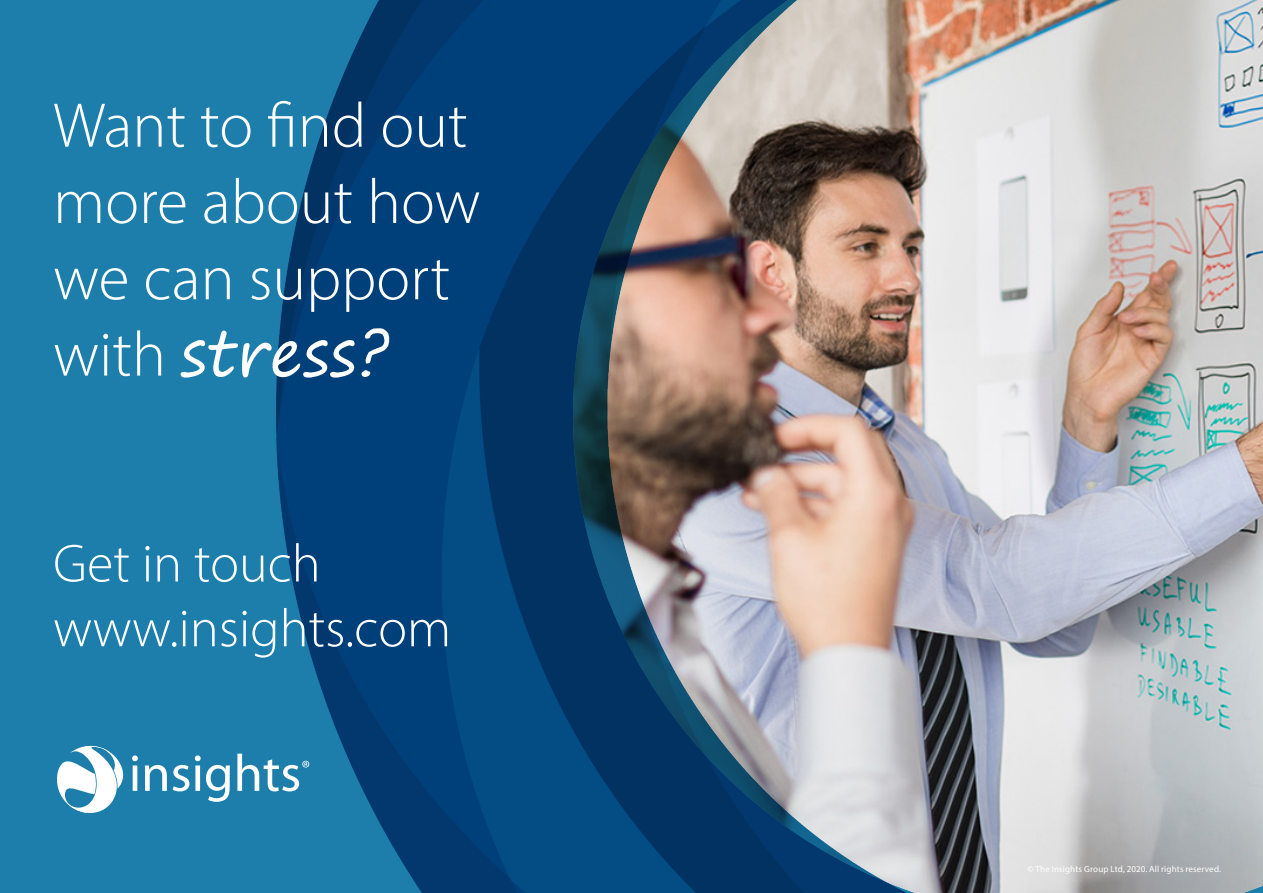
<style>
.page{position:relative;width:1263px;height:893px;background:#fff}
.page>*{position:absolute;margin:0;border:0;box-sizing:border-box;transform-origin:0 0}
.t1{font:300 63.6px/76.3px "Myriad Pro";color:#fff}
.t2{font:63.6px "Segoe Print";color:#fff}
.t3{font:300 54px/64.8px "Myriad Pro";color:#fff}
.t4{font:9px "Myriad Pro";letter-spacing:.015em;color:#fff}
.s1{font-family:"Myriad Pro";font-weight:300}
</style>
<div class="page">
<div style="left:0;top:0;width:268px;height:893px;background:#1d7eab"></div>
<img style="left:268px;top:0;width:995px;height:893px">
<svg style="left:132px;top:755px;width:6px;height:36px"></svg>
<svg style="left:145px;top:765px;width:22px;height:26px"></svg>
<svg style="left:173px;top:765px;width:16px;height:26px"></svg>
<svg style="left:195px;top:755px;width:35px;height:47px"></svg>
<svg style="left:237px;top:754px;width:72px;height:37px"></svg>
<svg style="left:57px;top:745px;width:69px;height:68px"></svg>
<h1 class="t1" style="left:53px;top:87px;width:429px">Want to find out more about how we can support</h1>
<h1 class="t2" style="left:53px;top:296px;width:337px"><span class="s1">with</span> stress?</h1>
<h2 class="t3" style="left:53px;top:531px;width:400px">Get in touch www.insights.com</h2>
<p class="t4" style="left:1027px;top:863px;width:195px">© The Insights Group Ltd, 2020. All rights reserved.</p>
</div>
